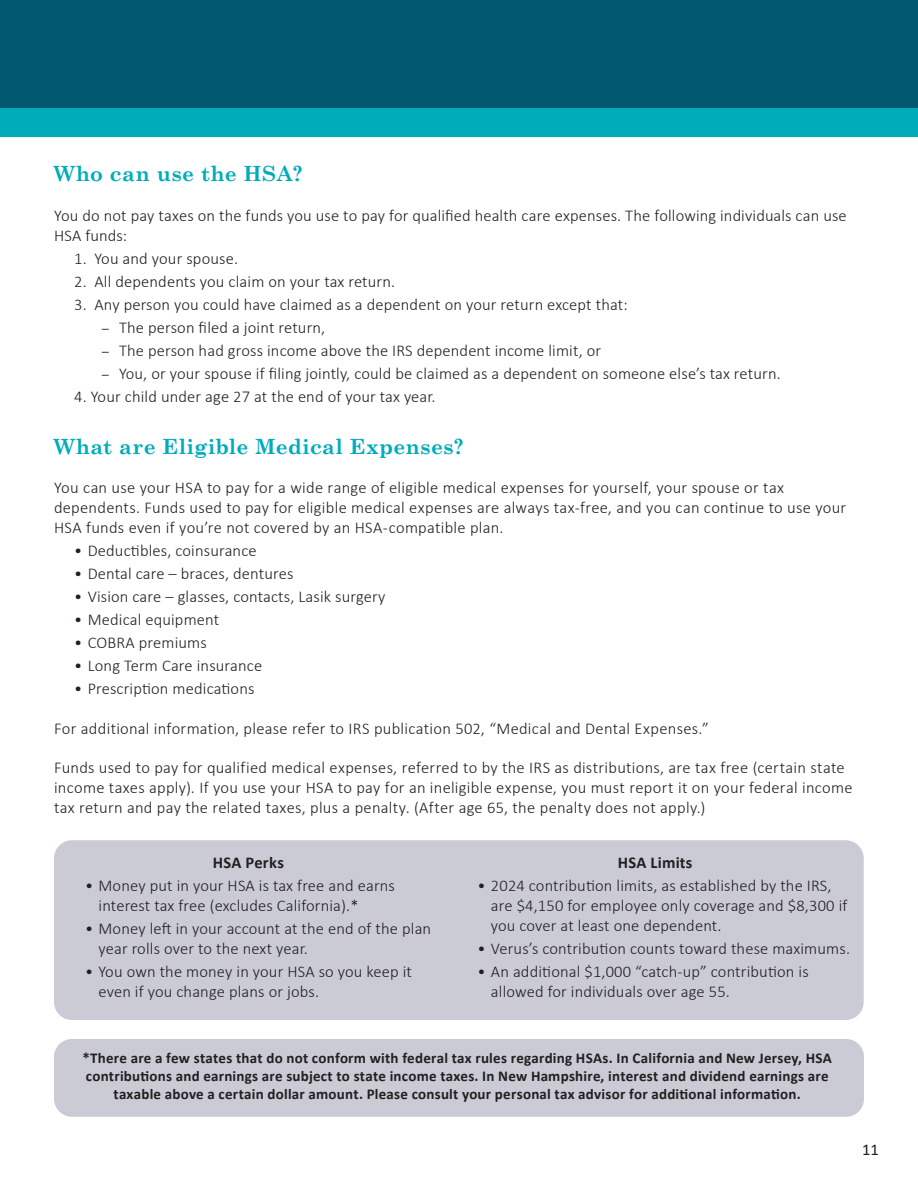
<style>
.page{position:relative;width:918px;height:1188px;background:#fff}
.page>*{position:absolute;margin:0;border:0;box-sizing:border-box;transform-origin:0 0}
.SubHead{font:700 21px "Century Schoolbook";letter-spacing:.015em;color:#00acba}
.Sub_Bullets{font:300 16.5px/19.8px "Calibri";letter-spacing:.01em;color:#231f20}
.t1{font:700 16.5px "Calibri";letter-spacing:.015em;color:#231f20}
.t2{font:16.5px "Calibri";color:#231f20}
.t3{font:700 15px/18px "Calibri";letter-spacing:.015em;color:#231f20;text-align:center}
.s1{font-family:"Minion Pro";font-weight:400}
</style>
<div class="page">
<div style="left:0;top:0;width:918px;height:108px;background:#025870"></div>
<div style="left:0;top:108px;width:918px;height:28px;background:#00acba"></div>
<div style="left:54px;top:840px;width:810px;height:180px;background:#cacbd5;border-radius:18px"></div>
<div style="left:54px;top:1039px;width:810px;height:78px;background:#cacbd5;border-radius:18px"></div>
<p class="SubHead" style="left:54px;top:157px;width:251px">Who can use the HSA?</p>
<p class="Sub_Bullets" style="left:54px;top:205px;width:794px">You do not pay taxes on the funds you use to pay for qualified health care expenses. The following individuals can use<br>HSA funds:</p>
<p class="Sub_Bullets" style="left:74px;top:248px;width:165px">1. You and your spouse.</p>
<p class="Sub_Bullets" style="left:74px;top:271px;width:322px">2. All dependents you claim on your tax return.</p>
<p class="Sub_Bullets" style="left:74px;top:294px;width:555px">3. Any person you could have claimed as a dependent on your return except that:</p>
<p class="Sub_Bullets" style="left:101px;top:317px;width:226px"><span class="s1">–</span> The person filed a joint return,</p>
<p class="Sub_Bullets" style="left:101px;top:340px;width:502px"><span class="s1">–</span> The person had gross income above the IRS dependent income limit, or</p>
<p class="Sub_Bullets" style="left:101px;top:363px;width:681px"><span class="s1">–</span> You, or your spouse if filing jointly, could be claimed as a dependent on someone else’s tax return.</p>
<p class="Sub_Bullets" style="left:74px;top:386px;width:363px">4. Your child under age 27 at the end of your tax year.</p>
<p class="SubHead" style="left:54px;top:430px;width:411px">What are Eligible Medical Expenses?</p>
<p class="Sub_Bullets" style="left:54px;top:478px;width:794px">You can use your HSA to pay for a wide range of eligible medical expenses for yourself, your spouse or tax dependents. Funds used to pay for eligible medical expenses are always tax-free, and you can continue to use your<br>HSA funds even if you’re not covered by an HSA-compatible plan.</p>
<p class="Sub_Bullets" style="left:74px;top:540px;width:184px">• Deductibles, coinsurance</p>
<p class="Sub_Bullets" style="left:74px;top:564px;width:221px">• Dental care – braces, dentures</p>
<p class="Sub_Bullets" style="left:74px;top:587px;width:313px">• Vision care – glasses, contacts, Lasik surgery</p>
<p class="Sub_Bullets" style="left:74px;top:610px;width:147px">• Medical equipment</p>
<p class="Sub_Bullets" style="left:74px;top:633px;width:134px">• COBRA premiums</p>
<p class="Sub_Bullets" style="left:74px;top:656px;width:189px">• Long Term Care insurance</p>
<p class="Sub_Bullets" style="left:74px;top:679px;width:182px">• Prescription medications</p>
<p class="Sub_Bullets" style="left:54px;top:718px;width:657px">For additional information, please refer to IRS publication 502, “Medical and Dental Expenses.”</p>
<p class="Sub_Bullets" style="left:54px;top:758px;width:800px">Funds used to pay for qualified medical expenses, referred to by the IRS as distributions, are tax free (certain state income taxes apply). If you use your HSA to pay for an ineligible expense, you must report it on your federal income tax return and pay the related taxes, plus a penalty. (After age 65, the penalty does not apply.)</p>
<p class="t1" style="left:213px;top:851px;width:73px">HSA Perks</p>
<p class="Sub_Bullets" style="left:99px;top:876px;width:298px;text-indent:-13px">• Money put in your HSA is tax free and earns interest tax free (excludes California).*</p>
<p class="Sub_Bullets" style="left:99px;top:919px;width:334px;text-indent:-13px">• Money left in your account at the end of the plan year rolls over to the next year.</p>
<p class="Sub_Bullets" style="left:99px;top:962px;width:315px;text-indent:-13px">• You own the money in your HSA so you keep it even if you change plans or jobs.</p>
<p class="t1" style="left:618px;top:851px;width:76px">HSA Limits</p>
<p class="Sub_Bullets" style="left:491px;top:876px;width:358px;text-indent:-14px">• 2024 contribution limits, as established by the IRS, are $4,150 for employee only coverage and $8,300 if you cover at least one dependent.</p>
<p class="Sub_Bullets" style="left:477px;top:938px;width:374px">• Verus’s contribution counts toward these maximums.</p>
<p class="Sub_Bullets" style="left:491px;top:962px;width:319px;text-indent:-14px">• An additional $1,000 “catch-up” contribution is allowed for individuals over age 55.</p>
<p class="t3" style="left:82px;top:1049px;width:751px">*There are a few states that do not conform with federal tax rules regarding HSAs. In California and New Jersey, HSA contributions and earnings are subject to state income taxes. In New Hampshire, interest and dividend earnings are taxable above a certain dollar amount. Please consult your personal tax advisor for additional information.</p>
<p class="t2" style="left:862px;top:1138px;width:18px">11</p>
</div>
